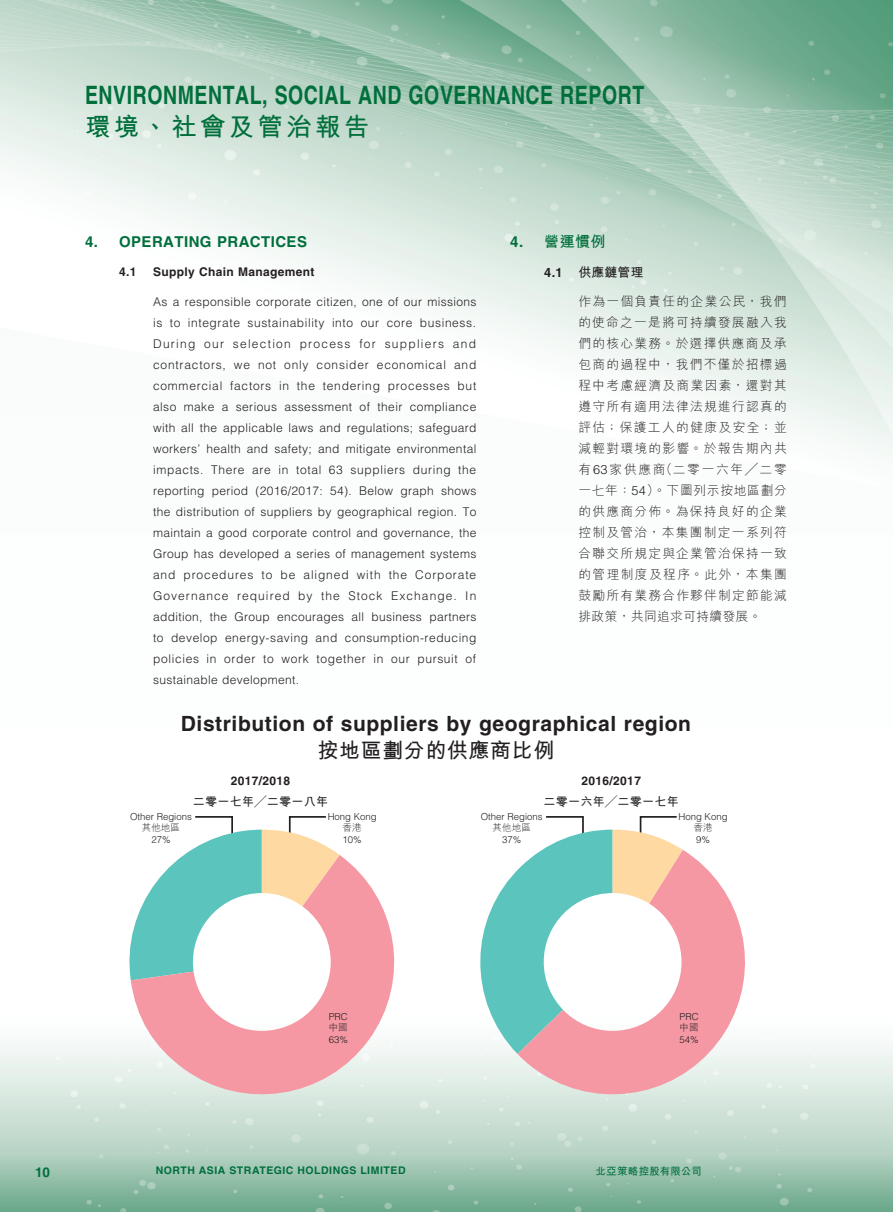
<style>
.page{position:relative;width:893px;height:1212px;background:#fff}
.page>*{position:absolute;margin:0;border:0;box-sizing:border-box;transform-origin:0 0}
.t1{font:700 25.5px "M Hei HK";letter-spacing:.13em;color:#006f3c}
.t2{font:700 25.35px "Helvetica";letter-spacing:.03em;color:#006f3c;scale:.77 1}
.t3{font:700 21px "Helvetica";letter-spacing:.03em;color:#231f20}
.t4{font:700 21px "M Hei HK";letter-spacing:.03em;color:#231f20}
.t5{font:700 15px "Helvetica";color:#006f3c}
.t6{font:700 15px "M Hei HK";color:#006f3c}
.t7{font:700 13.5px "Helvetica";color:#006f3c}
.t8{font:300 12.75px/21px "M Hei HK";letter-spacing:.095em;color:#231f20;text-align:justify}
.t9{font:700 12.75px "M Hei HK";letter-spacing:.03em;color:#231f20}
.t10{font:300 12px/21px "Helvetica";letter-spacing:.04em;color:#231f20;text-align:justify}
.t11{font:700 12px "Helvetica";letter-spacing:.03em;color:#231f20}
.t12{font:700 12px "M Hei HK";letter-spacing:.03em;color:#231f20}
.t13{font:700 10.5px "Helvetica";letter-spacing:.05em;color:#006f3c}
.t14{font:700 10.5px "M Hei HK";letter-spacing:.015em;color:#006f3c}
.t15{font:300 9.6px "Helvetica";color:#231f20}
.t16{font:300 9.6px "M Hei HK";color:#231f20}
.s1{font-family:"Helvetica"}
</style>
<div class="page">
<img style="left:0;top:0;width:893px;height:1212px">
<svg style="left:131px;top:855px;width:263px;height:239px;fill:#f598a3"></svg>
<svg style="left:129px;top:815px;width:211px;height:165px"></svg>
<svg style="left:517px;top:850px;width:228px;height:244px;background:#f2b5bc"></svg>
<svg style="left:480px;top:815px;width:203px;height:239px"></svg>
<h2 class="t2" style="left:85px;top:80px;width:673px">ENVIRONMENTAL, SOCIAL AND GOVERNANCE REPORT</h2>
<h1 class="t1" style="left:85px;top:108px;width:286px">環境、社會及管治報告</h1>
<p class="t6" style="left:510px;top:231px;width:97px"><span class="s1">4.</span> 營運慣例</p>
<p class="t9" style="left:544px;top:263px;width:101px"><span class="s1">4.1</span> 供應鏈管理</p>
<p class="t8" style="left:578px;top:291px;width:210px">作為一個負責任的企業公民，我們的使命之一是將可持續發展融入我們的核心業務。於選擇供應商及承包商的過程中，我們不僅於招標過程中考慮經濟及商業因素，還對其遵守所有適用法律法規進行認真的評估；保護工人的健康及安全；並減輕對環境的影響。於報告期內共有<span class="s1">63</span>家供應商（二零一六年╱二零一七年：<span class="s1">54</span>）。下圖列示按地區劃分的供應商分佈。為保持良好的企業控制及管治，本集團制定一系列符合聯交所規定與企業管治保持一致的管理制度及程序。此外，本集團鼓勵所有業務合作夥伴制定節能減排政策，共同追求可持續發展。</p>
<p class="t5" style="left:85px;top:232px;width:32px">4. OP</p>
<p class="t5" style="left:142px;top:232px;width:21px">ERATIN</p>
<p class="t5" style="left:200px;top:232px;width:28px">G PRACTIC</p>
<p class="t5" style="left:287px;top:232px;width:22px">ES</p>
<p class="t11" style="left:119px;top:265px;width:19px">4.1</p>
<p class="t11" style="left:153px;top:265px;width:163px">SUPPLY CHAIN MANAGEMENT</p>
<p class="t10" style="left:153px;top:291px;width:325px">As a responsible corporate citizen, one of our missions is to integrate sustainability into our core business.<br>During our selection process for suppliers and contractors, we not only consider economical and commercial factors in the tendering processes but also make a serious assessment of their compliance with all the applicable laws and regulations; safeguard workers’ health and safety; and mitigate environmental impacts. There are in total 63 suppliers during the reporting period (2016/2017: 54). Below graph shows the distribution of suppliers by geographical region. To maintain a good corporate control and governance, the Group has developed a series of management systems and procedures to be aligned with the Corporate Governance required by the Stock Exchange. In addition, the Group encourages all business partners to develop energy-saving and consumption-reducing policies in order to work together in our pursuit of sustainable development.</p>
<h3 class="t3" style="left:181px;top:711px;width:512px">DISTRIBUTION OF SUPPLIERS BY GEOGRAPHICAL REGION</h3>
<h3 class="t4" style="left:317px;top:735px;width:238px">按地區劃分的供應商比例</h3>
<p class="t11" style="left:231px;top:773px;width:61px">2017/2018</p>
<p class="t12" style="left:193px;top:792px;width:137px">二零一七年╱二零一八年</p>
<p class="t11" style="left:582px;top:773px;width:61px">2016/2017</p>
<p class="t12" style="left:544px;top:792px;width:137px">二零一六年╱二零一七年</p>
<p class="t15" style="left:130px;top:810px;width:63px">Other Regions</p>
<p class="t16" style="left:142px;top:821px;width:40px">其他地區</p>
<p class="t15" style="left:151px;top:833px;width:21px">27%</p>
<p class="t15" style="left:328px;top:810px;width:51px">Hong Kong</p>
<p class="t16" style="left:343px;top:821px;width:21px">香港</p>
<p class="t15" style="left:343px;top:833px;width:21px">10%</p>
<p class="t15" style="left:329px;top:1010px;width:21px">PRC</p>
<p class="t16" style="left:329px;top:1021px;width:21px">中國</p>
<p class="t15" style="left:329px;top:1033px;width:21px">63%</p>
<p class="t15" style="left:481px;top:810px;width:63px">Other Regions</p>
<p class="t16" style="left:493px;top:821px;width:40px">其他地區</p>
<p class="t15" style="left:502px;top:833px;width:21px">37%</p>
<p class="t15" style="left:678px;top:810px;width:51px">Hong Kong</p>
<p class="t16" style="left:693px;top:821px;width:21px">香港</p>
<p class="t15" style="left:696px;top:833px;width:15px">9%</p>
<p class="t15" style="left:679px;top:1010px;width:21px">PRC</p>
<p class="t16" style="left:679px;top:1021px;width:21px">中國</p>
<p class="t15" style="left:679px;top:1033px;width:21px">54%</p>
<p class="t7" style="left:35px;top:1164px;width:17px">10</p>
<p class="t13" style="left:156px;top:1164px;width:251px">NORTH ASIA STRATEGIC HOLDINGS LIMITED</p>
<p class="t14" style="left:595px;top:1163px;width:108px">北亞策略控股有限公司</p>
</div>
